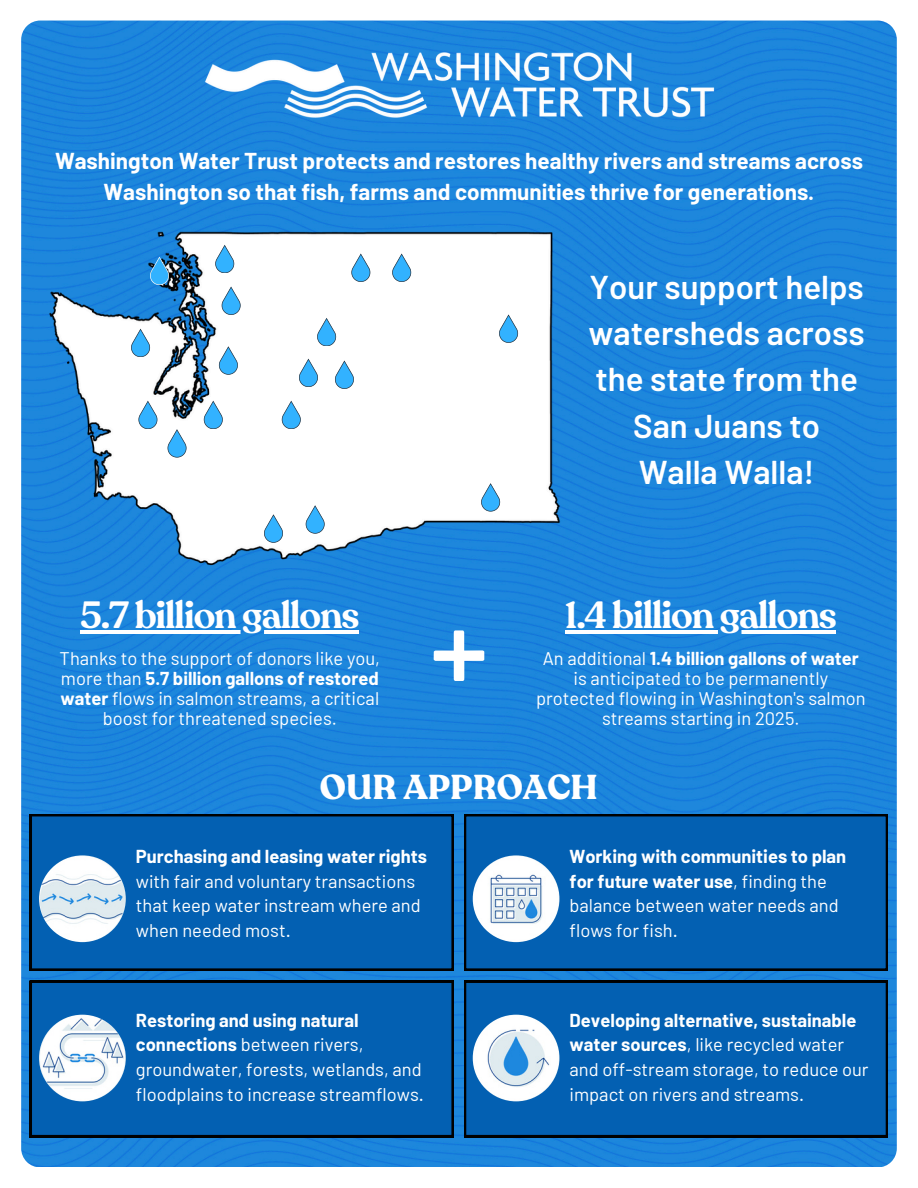
<style>
.page{position:relative;width:918px;height:1188px;background:#fff}
.page>*{position:absolute;margin:0;border:0;box-sizing:border-box;transform-origin:0 0}
.t1{font:600 113.55px "Recoleta";color:#fff}
.t2{font:600 37.5px "Recoleta";letter-spacing:-.03em;color:#fff}
.t3{font:700 34.5px "Recoleta Alt";color:#fff}
.t4{font:600 33px/46.2px "Barlow";color:#fff;text-align:center}
.t5{font:700 22.5px/31.5px "Barlow";color:#fff;text-align:center}
.t6{font:18.3px/24.8px "Barlow";color:#fff}
.s1{font-weight:700}
</style>
<div class="page">
<img style="left:21px;top:21px;width:876px;height:1145px">
<div style="left:30px;top:981px;width:424px;height:156px;background:#0360b2"></div>
<div style="left:464px;top:814px;width:424px;height:157px;background:#0360b2"></div>
<div style="left:464px;top:981px;width:424px;height:156px;background:#0360b2"></div>
<div style="left:30px;top:814px;width:424px;height:157px;background:#0360b2"></div>
<img style="left:39px;top:855px;width:87px;height:87px;border-radius:50%">
<img style="left:473px;top:855px;width:86px;height:87px;border-radius:50%">
<img style="left:39px;top:1015px;width:87px;height:86px;border-radius:50%">
<img style="left:473px;top:1015px;width:86px;height:86px;border-radius:50%">
<img style="left:159px;top:20px;width:600px;height:167px">
<hr style="left:80px;top:630px;width:278px;height:3px;background:#fff">
<img style="left:21px;top:226px;width:624px;height:347px">
<svg style="left:148px;top:257px;width:23px;height:28px"></svg>
<svg style="left:213px;top:245px;width:23px;height:28px"></svg>
<svg style="left:220px;top:287px;width:22px;height:28px"></svg>
<svg style="left:217px;top:346px;width:23px;height:28px"></svg>
<svg style="left:202px;top:401px;width:23px;height:28px"></svg>
<svg style="left:166px;top:429px;width:22px;height:28px"></svg>
<svg style="left:137px;top:401px;width:22px;height:28px"></svg>
<svg style="left:129px;top:329px;width:23px;height:28px"></svg>
<svg style="left:349px;top:254px;width:23px;height:28px"></svg>
<svg style="left:390px;top:254px;width:23px;height:28px"></svg>
<svg style="left:315px;top:318px;width:23px;height:28px"></svg>
<svg style="left:297px;top:359px;width:23px;height:28px"></svg>
<svg style="left:280px;top:401px;width:23px;height:28px"></svg>
<svg style="left:333px;top:360px;width:23px;height:29px"></svg>
<svg style="left:262px;top:514px;width:23px;height:28px"></svg>
<svg style="left:304px;top:505px;width:22px;height:28px"></svg>
<svg style="left:479px;top:483px;width:23px;height:28px"></svg>
<svg style="left:497px;top:314px;width:23px;height:29px"></svg>
<hr style="left:565px;top:630px;width:271px;height:3px;background:#fff">
<p class="t5" style="left:55px;top:144px;width:809px">Washington Water Trust protects and restores healthy rivers and streams across<br>Washington so that fish, farms and communities thrive for generations.</p>
<p class="t2" style="left:80px;top:590px;width:281px">5.7 billion gallons</p>
<h1 class="t6" style="left:60px;top:647px;width:322px;line-height:20.2px;text-align:center">Thanks to the support of donors like you, more than <span class="s1">5.7 billion gallons of restored water</span> flows in salmon streams, a critical boost for threatened species.</h1>
<p class="t1" style="left:425px;top:575px;width:70px">+</p>
<h2 class="t4" style="left:589px;top:263px;width:278px">Your support helps watersheds across the state from the<br>San Juans to<br>Walla Walla!</h2>
<p class="t2" style="left:565px;top:590px;width:274px">1.4 billion gallons</p>
<p class="t6" style="left:536px;top:647px;width:331px;line-height:20.2px;text-align:center">An additional <span class="s1">1.4 billion gallons of water </span>is anticipated to be permanently protected flowing in Washington's salmon streams starting in 2025.</p>
<p class="t3" style="left:320px;top:764px;width:280px">OUR APPROACH</p>
<p class="t6" style="left:136px;top:843px;width:293px"><span class="s1">Purchasing and leasing water rights </span>with fair and voluntary transactions that keep water instream where and when needed most.</p>
<p class="t6" style="left:136px;top:1007px;width:290px"><span class="s1">Restoring and using natural connections</span> between rivers, groundwater, forests, wetlands, and floodplains to increase streamflows.</p>
<p class="t6" style="left:570px;top:843px;width:278px"><span class="s1">Working with communities to plan for future water use</span>, finding the balance between water needs and flows for fish.</p>
<p class="t6" style="left:570px;top:1007px;width:301px"><span class="s1">Developing alternative, sustainable water sources</span>, like recycled water and off-stream storage, to reduce our impact on rivers and streams.</p>
</div>
